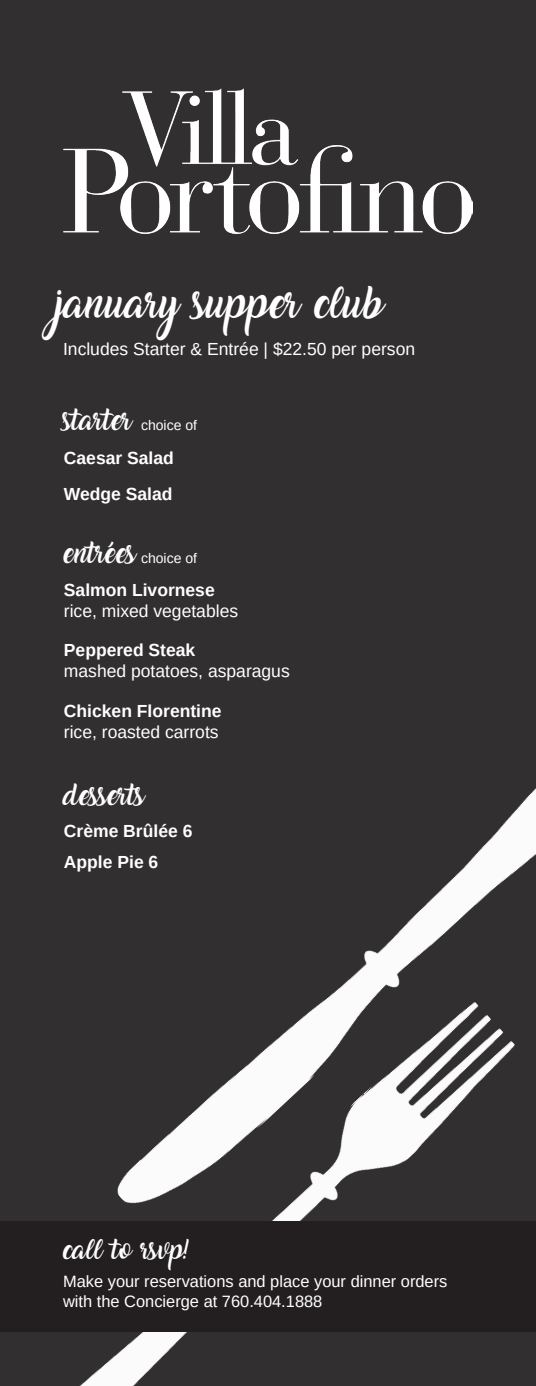
<style>
.page{position:relative;width:536px;height:1386px;background:#312f30}
.page>*{position:absolute;margin:0;border:0;box-sizing:border-box;transform-origin:0 0}
.t1{font:28.53px "Amarillo";color:#fff}
.t2{font:19.25px "Amarillo";color:#fff}
.t3{font:18.03px "Amarillo";color:#fff}
.t4{font:17.5px "Arimo";color:#fff}
.t5{font:700 17.5px "Arimo";color:#fff}
.t6{font:16.45px/19.8px "Arimo";color:#fff}
.t7{font:14px "Arimo";color:#fff}
</style>
<div class="page">
<img style="left:63px;top:88px;width:409px;height:145px">
<img style="left:331px;top:788px;width:205px;height:207px">
<img style="left:79px;top:995px;width:436px;height:391px">
<div style="left:0;top:1221px;width:536px;height:111px;background:#231f20"></div>
<p class="t1" style="left:56px;top:292px;width:329px">january supper club</p>
<p class="t4" style="left:63px;top:338px;width:353px">Includes Starter &amp; Entrée | $22.50 per person</p>
<p class="t2" style="left:63px;top:412px;width:70px">starter</p>
<p class="t7" style="left:141px;top:416px;width:58px">choice of</p>
<p class="t5" style="left:64px;top:446px;width:111px">Caesar Salad</p>
<p class="t5" style="left:64px;top:482px;width:110px">Wedge Salad</p>
<p class="t2" style="left:64px;top:545px;width:73px">entrées</p>
<p class="t7" style="left:141px;top:550px;width:58px">choice of</p>
<p class="t5" style="left:64px;top:578px;width:152px">Salmon Livornese</p>
<p class="t4" style="left:64px;top:600px;width:176px">rice, mixed vegetables</p>
<p class="t5" style="left:64px;top:638px;width:133px">Peppered Steak</p>
<p class="t4" style="left:64px;top:660px;width:227px">mashed potatoes, asparagus</p>
<p class="t5" style="left:64px;top:699px;width:159px">Chicken Florentine</p>
<p class="t4" style="left:64px;top:721px;width:156px">rice, roasted carrots</p>
<p class="t2" style="left:64px;top:787px;width:82px">desserts</p>
<p class="t5" style="left:64px;top:819px;width:130px">Crème Brûlée 6</p>
<p class="t5" style="left:64px;top:850px;width:96px">Apple Pie 6</p>
<p class="t3" style="left:63px;top:1243px;width:127px">call to rsvp!</p>
<p class="t6" style="left:63px;top:1272px;width:386px">Make your reservations and place your dinner orders with the Concierge at 760.404.1888</p>
</div>
